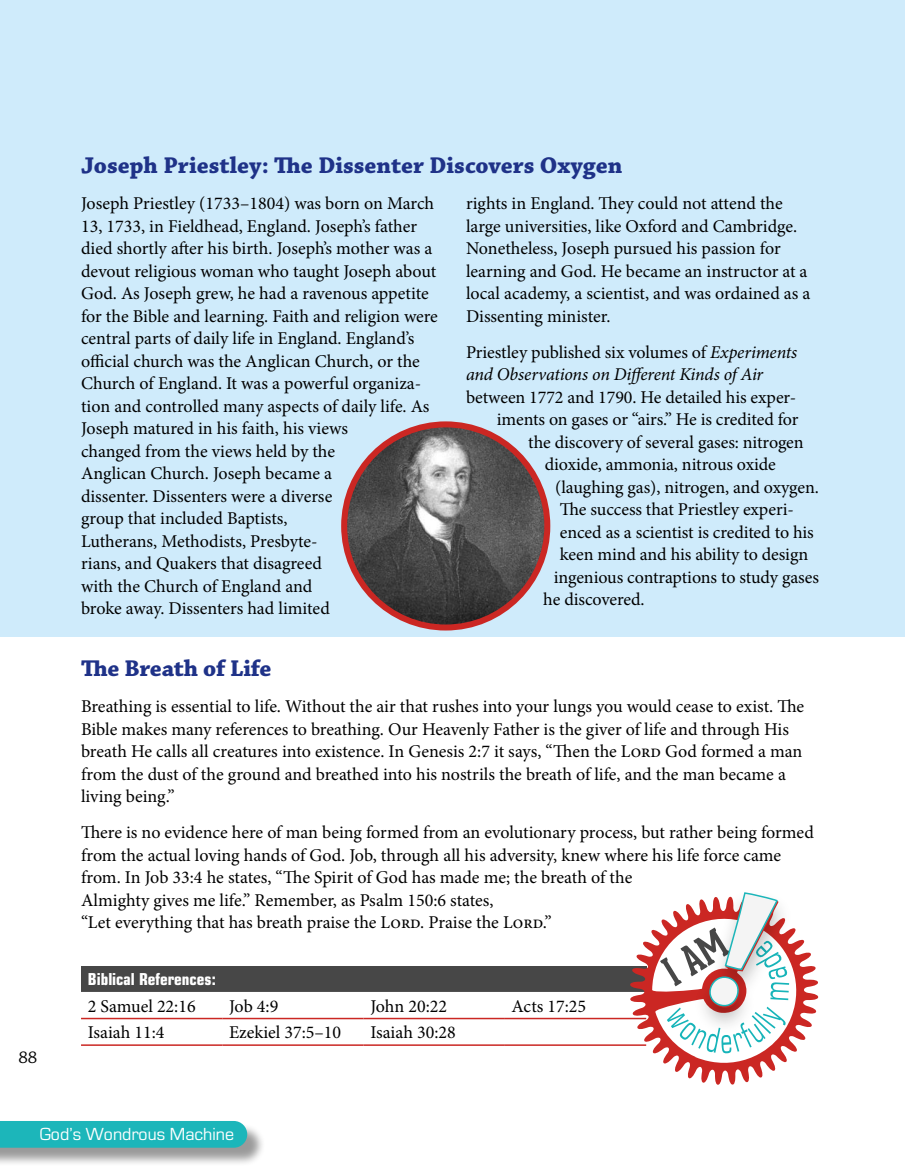
<style>
.page{position:relative;width:905px;height:1175px;background:#cfebfb}
.page>*{position:absolute;margin:0;border:0;box-sizing:border-box;transform-origin:0 0}
.t1{font:700 24px "Chaparral Pro";color:#1f3288}
.t2{font:18px/22.5px "Minion Pro";letter-spacing:-.005em;color:#000}
.t3{font:italic 18px/22.5px "Minion Pro";letter-spacing:-.01em;color:#000}
.t4{font:18px "Eurostile";color:#fff}
.t5{font:18px "Chaparral Pro";color:#000}
.t6{font:700 condensed 16.5px "Eurostile LT Std";color:#fff}
.s1{font-style:normal}
</style>
<div class="page">
<div style="left:0;top:637px;width:905px;height:538px;background:#fff"></div>
<svg style="left:81px;top:892px;width:737px;height:192px"></svg>
<img style="left:344px;top:424px;width:203px;height:203px;border-radius:102px">
<div style="left:341px;top:421px;width:209px;height:209px;border:6px solid #cb2723;border-radius:50%"></div>
<div style="left:0;top:1123px;width:266px;height:43px;background:#000;opacity:.4"></div>
<div style="left:0;top:1121px;width:247px;height:26px;background:#1cb6ba"></div>
<h1 class="t1" style="left:81px;top:151px;width:543px">Joseph Priestley: The Dissenter Discovers Oxygen</h1>
<p class="t2" style="left:81px;top:192px;width:358px">Joseph Priestley (1733–1804) was born on March 13, 1733, in Fieldhead, England. Joseph’s father died shortly after his birth. Joseph’s mother was a devout religious woman who taught Joseph about God. As Joseph grew, he had a ravenous appetite for the Bible and learning. Faith and religion were central parts of daily life in England. England’s official church was the Anglican Church, or the Church of England. It was a powerful organiza&shy;tion and controlled many aspects of daily life. As Joseph matured in his faith, his views<br>changed from the views held by the<br>Anglican Church. Joseph became a<br>dissenter. Dissenters were a diverse<br>group that included Baptists,<br>Lutherans, Methodists, Presbyte-<br>rians, and Quakers that disagreed<br>with the Church of England and<br>broke away. Dissenters had limited</p>
<p class="t2" style="left:466px;top:192px;width:346px">rights in England. They could not attend the large universities, like Oxford and Cambridge.<br>Nonetheless, Joseph pursued his passion for learning and God. He became an instructor at a local academy, a scientist, and was ordained as a Dissenting minister.</p>
<p class="t3" style="left:466px;top:340px;width:333px"><span class="s1">Priestley published six volumes of</span> Experiments and Observations on Different Kinds of Air</p>
<p class="t2" style="left:466px;top:386px;width:332px">between 1772 and 1790. He detailed his exper-</p>
<p class="t2" style="left:497px;top:408px;width:303px">iments on gases or “airs.” He is credited for</p>
<p class="t2" style="left:528px;top:431px;width:277px">the discovery of several gases: nitrogen</p>
<p class="t2" style="left:545px;top:453px;width:233px">dioxide, ammonia, nitrous oxide</p>
<p class="t2" style="left:555px;top:476px;width:265px">(laughing gas), nitrogen, and oxygen.</p>
<p class="t2" style="left:560px;top:498px;width:235px">The success that Priestley experi-</p>
<p class="t2" style="left:560px;top:521px;width:255px">enced as a scientist is credited to his</p>
<p class="t2" style="left:560px;top:543px;width:250px">keen mind and his ability to design</p>
<p class="t2" style="left:554px;top:566px;width:266px">ingenious contraptions to study gases</p>
<p class="t2" style="left:543px;top:588px;width:103px">he discovered.</p>
<h1 class="t1" style="left:81px;top:654px;width:192px">The Breath of Life</h1>
<p class="t2" style="left:81px;top:695px;width:724px">Breathing is essential to life. Without the air that rushes into your lungs you would cease to exist. The Bible makes many references to breathing. Our Heavenly Father is the giver of life and through His breath He calls all creatures into existence. In Genesis 2:7 it says, “Then the Lord God formed a man from the dust of the ground and breathed into his nostrils the breath of life, and the man became a living being.”</p>
<p class="t2" style="left:81px;top:821px;width:734px">There is no evidence here of man being formed from an evolutionary process, but rather being formed from the actual loving hands of God. Job, through all his adversity, knew where his life force came from. In Job 33:4 he states, “The Spirit of God has made me; the breath of the<br>Almighty gives me life.” Remember, as Psalm 150:6 states,<br>“Let everything that has breath praise the Lord. Praise the Lord.”</p>
<p class="t5" style="left:18px;top:1047px;width:20px">88</p>
<p class="t6" style="left:88px;top:969px;width:129px">Biblical References:</p>
<p class="t2" style="left:88px;top:994px;width:109px">2 Samuel 22:16</p>
<p class="t2" style="left:229px;top:994px;width:51px">Job 4:9</p>
<p class="t2" style="left:370px;top:994px;width:78px">John 20:22</p>
<p class="t2" style="left:511px;top:994px;width:76px">Acts 17:25</p>
<p class="t2" style="left:88px;top:1021px;width:78px">Isaiah 11:4</p>
<p class="t2" style="left:229px;top:1021px;width:114px">Ezekiel 37:5–10</p>
<p class="t2" style="left:370px;top:1021px;width:87px">Isaiah 30:28</p>
<p class="t4" style="left:40px;top:1124px;width:196px">God’s Wondrous Machine</p>
</div>
